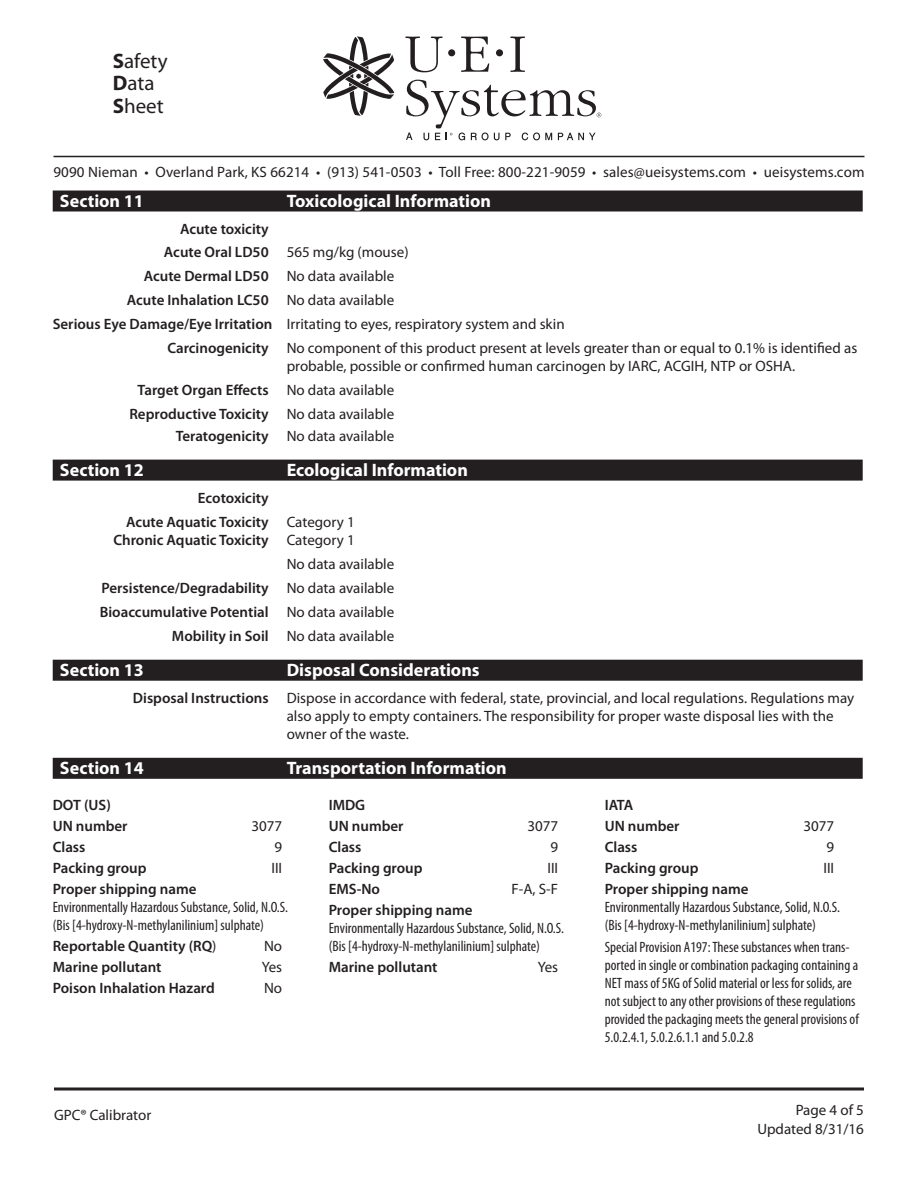
<style>
.page{position:relative;width:918px;height:1188px;background:#fff}
.page>*{position:absolute;margin:0;border:0;box-sizing:border-box;transform-origin:0 0}
.t1{font:21px/22.5px "Myriad Pro";color:#231f20}
.White_Header_Black_R{font:700 18px "Myriad Pro";color:#fff}
.t2{font:15px/18px "Myriad Pro";color:#231f20}
.t3{font:condensed 15px/18px "Myriad Pro";color:#231f20}
.t4{font:600 15px/18px "Myriad Pro";color:#231f20;text-align:right}
.s1{font-weight:700}
.s2{font-weight:600}
.s3{font-weight:400}
.s4{font-weight:600;font-stretch:normal}
</style>
<div class="page">
<hr style="left:54px;top:1087px;width:810px;height:3px;background:#231f20">
<svg style="left:323px;top:36px;width:71px;height:80px"></svg>
<div style="left:448px;top:49px;width:7px;height:7px;background:#231f20;border-radius:50%"></div>
<div style="left:496px;top:49px;width:7px;height:7px;background:#231f20;border-radius:50%"></div>
<svg style="left:405px;top:37px;width:38px;height:35px"></svg>
<svg style="left:461px;top:37px;width:28px;height:35px"></svg>
<svg style="left:510px;top:37px;width:15px;height:35px"></svg>
<svg style="left:406px;top:80px;width:195px;height:60px"></svg>
<hr style="left:54px;top:156px;width:810px;height:1px;background:#231f20">
<div style="left:53px;top:190px;width:810px;height:22px;background:#231f20"></div>
<div style="left:53px;top:460px;width:810px;height:21px;background:#231f20"></div>
<div style="left:53px;top:660px;width:810px;height:21px;background:#231f20"></div>
<div style="left:53px;top:758px;width:810px;height:21px;background:#231f20"></div>
<h1 class="t1" style="left:113px;top:49px;width:56px"><span class="s1">S</span>afety<br><span class="s1">D</span>ata<br><span class="s1">S</span>heet</h1>
<p class="t2" style="left:53px;top:162px;width:813px">9090 Nieman • Overland Park, KS 66214 • (913) 541-0503 • Toll Free: 800-221-9059 • sales@ueisystems.com • ueisystems.com</p>
<p class="White_Header_Black_R" style="left:60px;top:189px;width:85px">Section 11</p>
<p class="White_Header_Black_R" style="left:287px;top:189px;width:206px">Toxicological Information</p>
<p class="t4" style="left:180px;top:220px;width:90px">Acute toxicity</p>
<p class="t2" style="left:164px;top:242px;width:246px"><span class="s2">Acute Oral LD50</span> 565 mg/kg (mouse)</p>
<p class="t4" style="left:144px;top:266px;width:252px">Acute Dermal LD50 <span class="s3">No data available</span></p>
<p class="t4" style="left:127px;top:290px;width:269px">Acute Inhalation LC50 <span class="s3">No data available</span></p>
<p class="t2" style="left:53px;top:314px;width:514px"><span class="s2">Serious Eye Damage/Eye Irritation</span> Irritating to eyes, respiratory system and skin</p>
<p class="t2" style="left:287px;top:338px;width:572px;text-indent:-119px"><span class="s2">Carcinogenicity</span> No component of this product present at levels greater than or equal to 0.1% is identified as probable, possible or confirmed human carcinogen by IARC, ACGIH, NTP or OSHA.</p>
<p class="t4" style="left:138px;top:380px;width:258px">Target Organ Effects <span class="s3">No data available</span></p>
<p class="t4" style="left:129px;top:404px;width:266px">Reproductive Toxicity <span class="s3">No data available</span></p>
<p class="t2" style="left:176px;top:427px;width:220px"><span class="s2">Teratogenicity</span> No data available</p>
<p class="White_Header_Black_R" style="left:60px;top:458px;width:85px">Section 12</p>
<p class="White_Header_Black_R" style="left:287px;top:458px;width:183px">Ecological Information</p>
<p class="t4" style="left:198px;top:489px;width:72px">Ecotoxicity</p>
<p class="t4" style="left:113px;top:513px;width:243px">Acute Aquatic Toxicity <span class="s3">Category 1<br></span>Chronic Aquatic Toxicity <span class="s3">Category 1</span></p>
<p class="t2" style="left:287px;top:555px;width:109px">No data available</p>
<p class="t4" style="left:102px;top:579px;width:294px">Persistence/Degradability <span class="s3">No data available</span></p>
<p class="t4" style="left:100px;top:603px;width:296px">Bioaccumulative Potential <span class="s3">No data available</span></p>
<p class="t2" style="left:172px;top:627px;width:224px"><span class="s2">Mobility in Soil</span> No data available</p>
<p class="White_Header_Black_R" style="left:60px;top:658px;width:85px">Section 13</p>
<p class="White_Header_Black_R" style="left:287px;top:658px;width:195px">Disposal Considerations</p>
<p class="t2" style="left:287px;top:689px;width:569px;text-indent:-154px"><span class="s2">Disposal Instructions</span> Dispose in accordance with federal, state, provincial, and local regulations. Regulations may also apply to empty containers. The responsibility for proper waste disposal lies with the owner of the waste.</p>
<p class="White_Header_Black_R" style="left:60px;top:756px;width:85px">Section 14</p>
<p class="White_Header_Black_R" style="left:287px;top:756px;width:222px">Transportation Information</p>
<p class="t4" style="left:53px;top:795px;width:60px">DOT (US)</p>
<p class="t4" style="left:53px;top:816px;width:76px">UN number</p>
<p class="t2" style="left:251px;top:816px;width:32px">3077</p>
<p class="t4" style="left:53px;top:837px;width:34px">Class</p>
<p class="t2" style="left:275px;top:837px;width:9px">9</p>
<p class="t4" style="left:53px;top:858px;width:95px">Packing group</p>
<p class="t2" style="left:271px;top:858px;width:12px">III</p>
<p class="t3" style="left:53px;top:879px;width:237px"><span class="s4">Proper shipping name<br></span>Environmentally Hazardous Substance, Solid, N.O.S. (Bis [4-hydroxy-N-methylanilinium] sulphate)</p>
<p class="t4" style="left:53px;top:936px;width:165px">Reportable Quantity (RQ<span class="s3">)</span></p>
<p class="t2" style="left:264px;top:936px;width:20px">No</p>
<p class="t4" style="left:53px;top:957px;width:110px">Marine pollutant</p>
<p class="t2" style="left:262px;top:957px;width:22px">Yes</p>
<p class="t4" style="left:53px;top:978px;width:164px">Poison Inhalation Hazard</p>
<p class="t2" style="left:264px;top:978px;width:20px">No</p>
<p class="t4" style="left:329px;top:795px;width:38px">IMDG</p>
<p class="t4" style="left:329px;top:816px;width:76px">UN number</p>
<p class="t2" style="left:527px;top:816px;width:32px">3077</p>
<p class="t4" style="left:329px;top:837px;width:34px">Class</p>
<p class="t2" style="left:551px;top:837px;width:9px">9</p>
<p class="t4" style="left:329px;top:858px;width:95px">Packing group</p>
<p class="t2" style="left:547px;top:858px;width:12px">III</p>
<p class="t4" style="left:329px;top:879px;width:53px">EMS-No</p>
<p class="t2" style="left:512px;top:879px;width:48px">F-A, S-F</p>
<p class="t3" style="left:329px;top:900px;width:237px"><span class="s4">Proper shipping name<br></span>Environmentally Hazardous Substance, Solid, N.O.S. (Bis [4-hydroxy-N-methylanilinium] sulphate)</p>
<p class="t4" style="left:329px;top:957px;width:110px">Marine pollutant</p>
<p class="t2" style="left:538px;top:957px;width:22px">Yes</p>
<p class="t4" style="left:605px;top:795px;width:30px">IATA</p>
<p class="t4" style="left:605px;top:816px;width:76px">UN number</p>
<p class="t2" style="left:803px;top:816px;width:32px">3077</p>
<p class="t4" style="left:605px;top:837px;width:34px">Class</p>
<p class="t2" style="left:827px;top:837px;width:9px">9</p>
<p class="t4" style="left:605px;top:858px;width:95px">Packing group</p>
<p class="t2" style="left:823px;top:858px;width:12px">III</p>
<p class="t3" style="left:605px;top:879px;width:237px"><span class="s4">Proper shipping name<br></span>Environmentally Hazardous Substance, Solid, N.O.S. (Bis [4-hydroxy-N-methylanilinium] sulphate)</p>
<p class="t3" style="left:605px;top:938px;width:256px">Special Provision A197: These substances when trans&shy;ported in single or combination packaging containing a NET mass of 5KG of Solid material or less for solids, are not subject to any other provisions of these regulations provided the packaging meets the general provisions of 5.0.2.4.1, 5.0.2.6.1.1 and 5.0.2.8</p>
<p class="t2" style="left:54px;top:1106px;width:99px">GPC® Calibrator</p>
<p class="t2" style="left:757px;top:1099px;width:108px;line-height:19.5px;text-align:right">Page 4 of 5<br>Updated 8/31/16</p>
</div>
